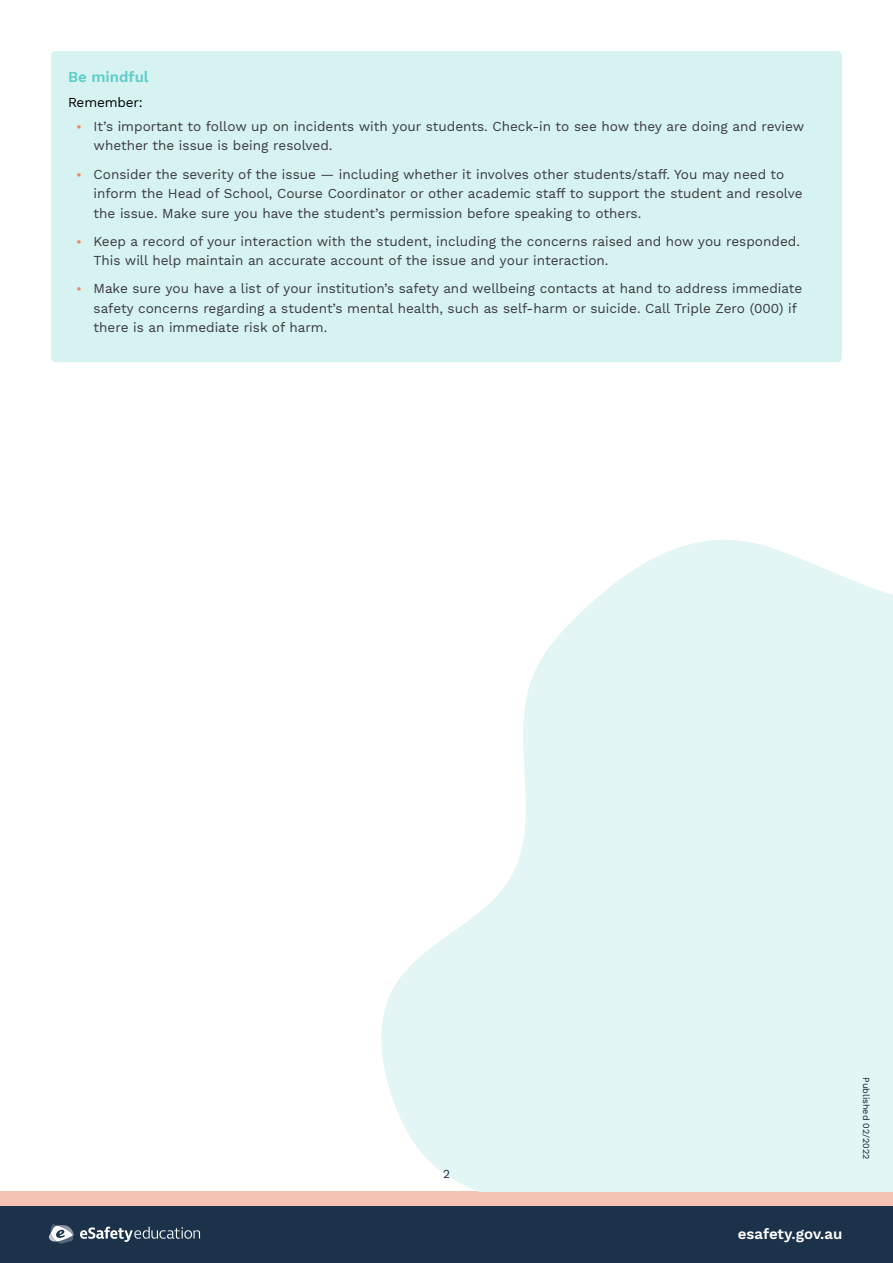
<style>
.page{position:relative;width:893px;height:1263px;background:#fff}
.page>*{position:absolute;margin:0;border:0;box-sizing:border-box;transform-origin:0 0}
.t1{font:600 15px "Work Sans";color:#fff}
.t2{font:600 15px "Work Sans";color:#5ecdc9}
.t3{font:13.5px/19.5px "Work Sans";color:#3a383d}
.t4{font:13.5px "Work Sans";letter-spacing:-.01em;color:#000}
.t5{font:12px "Work Sans";color:#1b324a}
.t6{font:9px "Work Sans";color:#0c1f34}
.s1{font-weight:600;font-size:12px;color:#ec8865}
</style>
<div class="page">
<div style="left:0;top:1191px;width:893px;height:20px;background:#f5c3b1"></div>
<div style="left:0;top:1206px;width:893px;height:57px;background:#1b324a"></div>
<svg style="left:80px;top:1226px;width:120px;height:16px"></svg>
<svg style="left:49px;top:1224px;width:25px;height:19px"></svg>
<svg style="left:381px;top:540px;width:512px;height:651px;fill:#e3f5f5"></svg>
<div style="left:51px;top:51px;width:791px;height:311px;background:#d6f2f1;border-radius:4px"></div>
<p class="t2" style="left:68px;top:68px;width:82px">Be mindful</p>
<p class="t4" style="left:68px;top:95px;width:76px">Remember:</p>
<p class="t3" style="left:94px;top:117px;width:712px;text-indent:-17px"><span class="s1">•</span> It’s important to follow up on incidents with your students. Check-in to see how they are doing and review whether the issue is being resolved.</p>
<p class="t3" style="left:94px;top:165px;width:711px;text-indent:-17px"><span class="s1">•</span> Consider the severity of the issue — including whether it involves other students/staff. You may need to inform the Head of School, Course Coordinator or other academic staff to support the student and resolve the issue. Make sure you have the student’s permission before speaking to others.</p>
<p class="t3" style="left:94px;top:232px;width:708px;text-indent:-17px"><span class="s1">•</span> Keep a record of your interaction with the student, including the concerns raised and how you responded.<br>This will help maintain an accurate account of the issue and your interaction.</p>
<p class="t3" style="left:94px;top:279px;width:710px;text-indent:-17px"><span class="s1">•</span> Make sure you have a list of your institution’s safety and wellbeing contacts at hand to address immediate safety concerns regarding a student’s mental health, such as self-harm or suicide. Call Triple Zero (000) if there is an immediate risk of harm.</p>
<p class="t5" style="left:443px;top:1167px;width:8px">2</p>
<p class="t6" style="left:871px;top:1077px;width:84px;rotate:90deg">Published 02/2022</p>
<p class="t1" style="left:738px;top:1225px;width:106px">esafety.gov.au</p>
</div>
